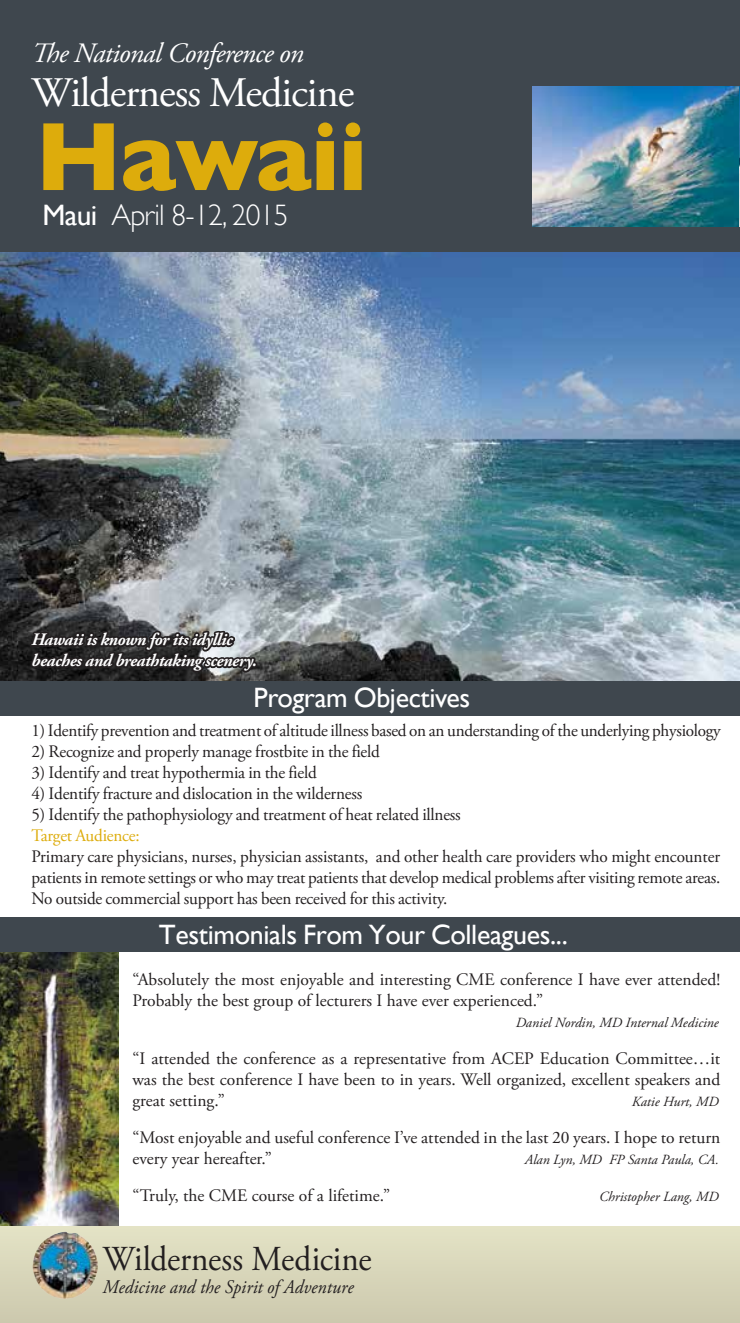
<style>
.page{position:relative;width:740px;height:1323px;background:#fff}
.page>*{position:absolute;margin:0;border:0;box-sizing:border-box;transform-origin:0 0}
.t1{font:700 98.35px "Gill Sans";letter-spacing:-.025em;color:#ddac0c}
.t2{font:42px "Adobe Garamond Pro";letter-spacing:-.025em;color:#fff}
.t3{font:35px "Adobe Garamond Pro";letter-spacing:-.005em;color:#231f20;scale:.95 1}
.t4{font:300 29.57px "Gill Sans";letter-spacing:-.025em;color:#fff}
.t5{font:28px "Gill Sans";letter-spacing:-.015em;color:#fff}
.t6{font:italic 28px "Adobe Garamond Pro";letter-spacing:-.025em;color:#fff}
.t7{font:italic 19.25px "Adobe Garamond Pro";letter-spacing:.005em;color:#231f20;scale:.94 1}
.t8{font:17.5px/21px "Adobe Garamond Pro";letter-spacing:-.01em;color:#231f20}
.t9{font:italic 700 17.5px/21px "Adobe Garamond Pro";letter-spacing:-.025em;color:#fff}
.t10{font:17.5px "Adobe Garamond Pro";letter-spacing:-.015em;color:#ddac0c}
.t11{font:italic 14px "Adobe Garamond Pro";color:#231f20}
.s1{font-weight:400}
</style>
<div class="page">
<img style="left:0;top:952px;width:119px;height:274px">
<svg style="left:0;top:1226px;width:740px;height:97px;background:#d4d2b7"></svg>
<img style="left:0;top:252px;width:739px;height:429px">
<div style="left:0;top:0;width:740px;height:252px;background:#3f474e"></div>
<svg style="left:28px;top:596px;width:230px;height:85px;background:#58585a"></svg>
<img style="left:33px;top:1232px;width:30px;height:46px">
<img style="left:532px;top:87px;width:208px;height:139px">
<div style="left:0;top:918px;width:740px;height:34px;background:#3f474e"></div>
<div style="left:0;top:681px;width:739px;height:34px;background:#3f474e"></div>
<h3 class="t6" style="left:32px;top:36px;width:274px">The National Conference on</h3>
<h2 class="t2" style="left:31px;top:67px;width:324px">Wilderness Medicine</h2>
<h1 class="t1" style="left:35px;top:99px;width:334px">Hawaii</h1>
<h3 class="t4" style="left:42px;top:198px;width:248px"><span class="s1">Maui</span> April 8-12, 2015</h3>
<p class="t9" style="left:32px;top:629px;width:227px">Hawaii is known for its idyllic beaches and breathtaking scenery.</p>
<h3 class="t5" style="left:253px;top:681px;width:218px">Program Objectives</h3>
<p class="t8" style="left:32px;top:720px;width:691px">1) Identify prevention and treatment of altitude illness based on an understanding of the underlying physiology</p>
<p class="t8" style="left:32px;top:741px;width:350px">2) Recognize and properly manage frostbite in the field</p>
<p class="t8" style="left:32px;top:762px;width:287px">3) Identify and treat hypothermia in the field</p>
<p class="t8" style="left:32px;top:783px;width:332px">4) Identify fracture and dislocation in the wilderness</p>
<p class="t8" style="left:32px;top:804px;width:431px">5) Identify the pathophysiology and treatment of heat related illness</p>
<p class="t10" style="left:32px;top:825px;width:110px">Target Audience:</p>
<p class="t8" style="left:32px;top:846px;width:690px;text-align:justify">Primary care physicians, nurses, physician assistants, and other health care providers who might encounter patients in remote settings or who may treat patients that develop medical problems after visiting remote areas.<br>No outside commercial support has been received for this activity.</p>
<h3 class="t5" style="left:159px;top:918px;width:410px">Testimonials From Your Colleagues...</h3>
<p class="t8" style="left:132px;top:970px;width:589px">“Absolutely the most enjoyable and interesting CME conference I have ever attended!<br>Probably the best group of lecturers I have ever experienced.”</p>
<p class="t11" style="left:516px;top:1015px;width:205px">Daniel Nordin, MD Internal Medicine</p>
<p class="t8" style="left:132px;top:1049px;width:589px;text-align:justify">“I attended the conference as a representative from ACEP Education Committee…it was the best conference I have been to in years. Well organized, excellent speakers and great setting.”</p>
<p class="t11" style="left:632px;top:1093px;width:88px">Katie Hurt, MD</p>
<p class="t8" style="left:132px;top:1127px;width:589px">“Most enjoyable and useful conference I’ve attended in the last 20 years. I hope to return every year hereafter.”</p>
<p class="t11" style="left:525px;top:1151px;width:195px">Alan Lyn, MD FP Santa Paula, CA.</p>
<p class="t8" style="left:132px;top:1185px;width:259px">“Truly, the CME course of a lifetime.”</p>
<p class="t11" style="left:599px;top:1188px;width:121px">Christopher Lang, MD</p>
<h3 class="t3" style="left:103px;top:1238px;width:284px">Wilderness Medicine</h3>
<p class="t7" style="left:103px;top:1275px;width:268px">Medicine and the Spirit of Adventure</p>
</div>
